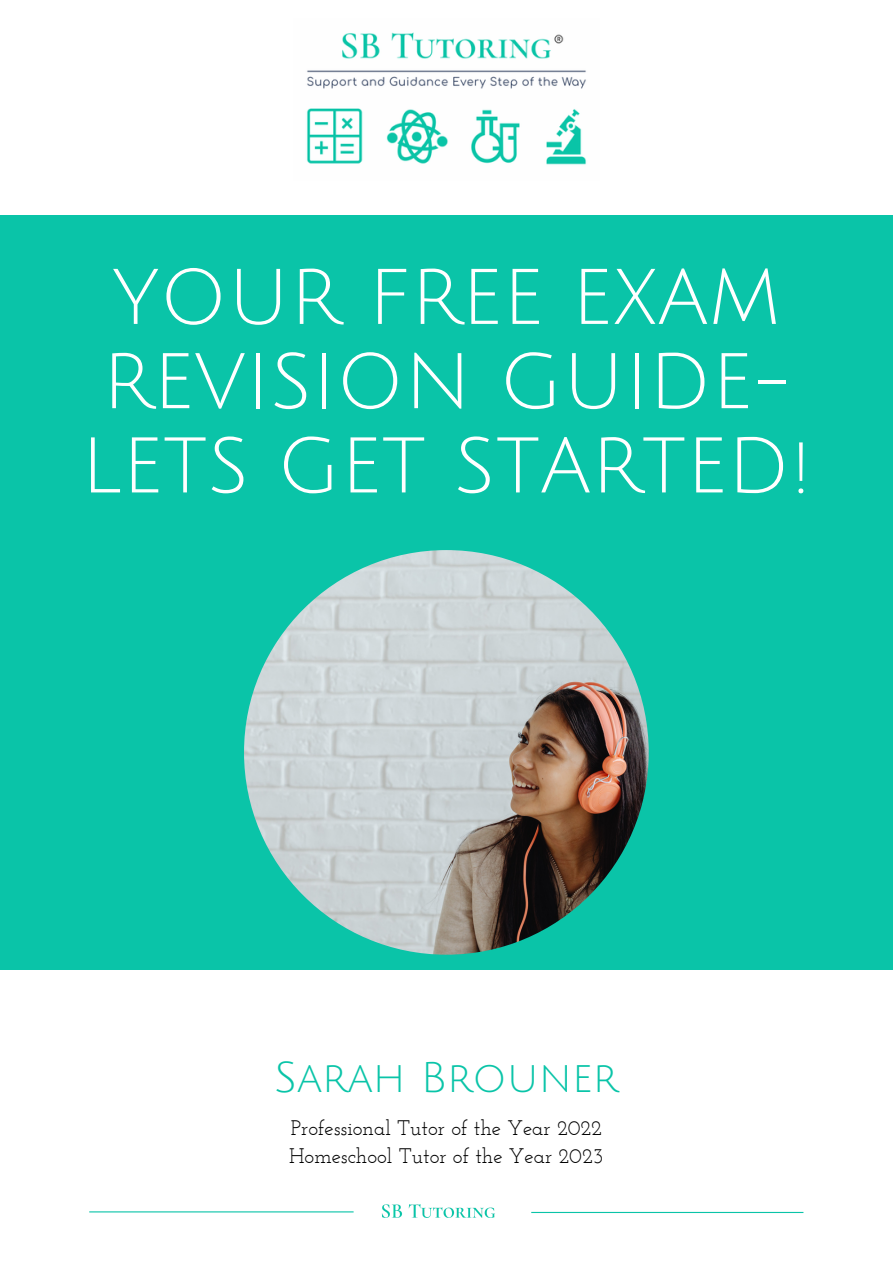
<style>
.page{position:relative;width:893px;height:1264px;background:#fff}
.page>*{position:absolute;margin:0;border:0;box-sizing:border-box;transform-origin:0 0}
.t1{font:76.95px/84.2px "Julius Sans One";color:#fff;text-align:center}
.t2{font:42px "Julius Sans One";color:#0ac4a8}
.t3{font:21px "Josefin Slab";color:#000}
</style>
<div class="page">
<img style="left:382px;top:1204px;width:113px;height:14px">
<hr style="left:89px;top:1211px;width:264px;height:1px;background:#0ac4a8">
<hr style="left:531px;top:1211px;width:272px;height:1px;background:#0ac4a8">
<div style="left:0;top:216px;width:892px;height:753px;background:#0ac4a8"></div>
<img style="left:244px;top:550px;width:404px;height:404px;border-radius:50%">
<img style="left:306px;top:32px;width:281px;height:133px">
<p class="t1" style="left:81px;top:257px;width:732px">YOUR FREE EXAM<br>REVISION GUIDE-<br>LETS GET STARTED!</p>
<p class="t2" style="left:274px;top:1055px;width:345px">Sarah Brouner</p>
<p class="t3" style="left:291px;top:1118px;width:312px">Professional Tutor of the Year 2022</p>
<p class="t3" style="left:289px;top:1146px;width:316px">Homeschool Tutor of the Year 2023</p>
</div>
